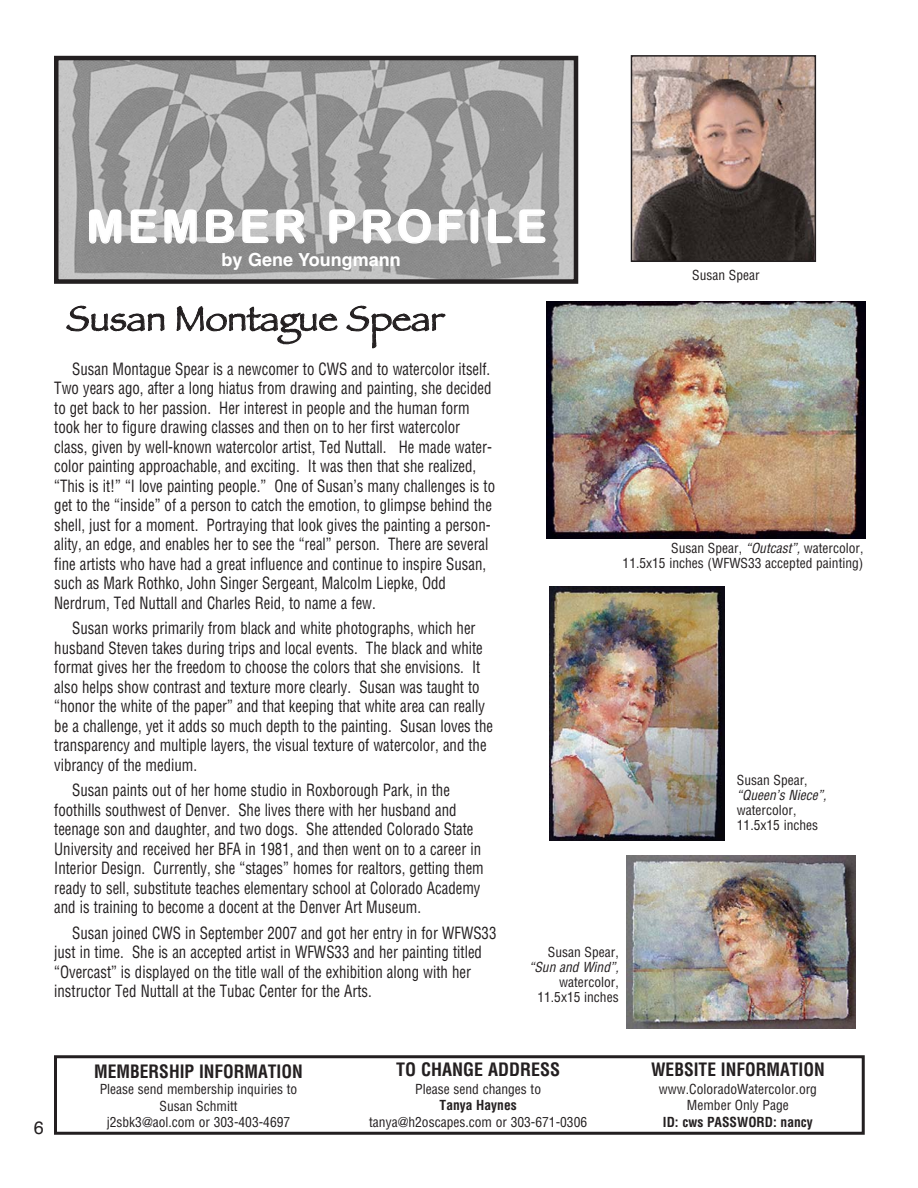
<style>
.page{position:relative;width:918px;height:1188px;background:#fff}
.page>*{position:absolute;margin:0;border:0;box-sizing:border-box;transform-origin:0 0}
.t1{font:45px "Arial Rounded MT Bold";letter-spacing:.085em;color:#fff}
.t2{font:36px "Papyrus";color:#231f20}
.t3{font:700 condensed 18px "Helvetica";color:#231f20}
.t4{font:700 18px "Helvetica";color:#fff}
.t5{font:18px "Helvetica";color:#231f20}
.t6{font:condensed 16.5px/19.5px "Helvetica";color:#231f20;scale:.9 1}
.t7{font:condensed 13.5px/15px "Helvetica";color:#231f20;text-align:right}
.t8{font:700 condensed 13.5px "Helvetica";color:#231f20}
.t9{font:italic condensed 13.5px "Helvetica";color:#231f20}
.s1{font-style:italic}
</style>
<div class="page">
<div style="left:54px;top:1055px;width:811px;height:80px;border:3px solid #231f20"></div>
<img style="left:59px;top:61px;width:514px;height:218px">
<div style="left:54px;top:56px;width:524px;height:228px;border:4px solid #231f20"></div>
<img style="left:634px;top:58px;width:179px;height:201px">
<div style="left:631px;top:55px;width:185px;height:207px;border:2px solid #231f20"></div>
<img style="left:549px;top:586px;width:176px;height:255px">
<img style="left:626px;top:856px;width:230px;height:172px">
<img style="left:547px;top:301px;width:318px;height:238px">
<h1 class="t1" style="left:86px;top:210px;width:462px">MEMBER PROFILE</h1>
<p class="t4" style="left:222px;top:253px;width:181px">by Gene Youngmann</p>
<h2 class="t2" style="left:66px;top:297px;width:379px">Susan Montague Spear</h2>
<p class="t7" style="left:692px;top:269px;width:69px">Susan Spear</p>
<p class="t6" style="left:54px;top:360px;width:491px;text-indent:18px">Susan Montague Spear is a newcomer to CWS and to watercolor itself.<br>Two years ago, after a long hiatus from drawing and painting, she decided to get back to her passion. Her interest in people and the human form took her to figure drawing classes and then on to her first watercolor class, given by well-known watercolor artist, Ted Nuttall. He made water&shy;color painting approachable, and exciting. It was then that she realized, “This is it!” “I love painting people.” One of Susan’s many challenges is to get to the “inside” of a person to catch the emotion, to glimpse behind the shell, just for a moment. Portraying that look gives the painting a person&shy;ality, an edge, and enables her to see the “real” person. There are several fine artists who have had a great influence and continue to inspire Susan, such as Mark Rothko, John Singer Sergeant, Malcolm Liepke, Odd Nerdrum, Ted Nuttall and Charles Reid, to name a few.</p>
<p class="t6" style="left:54px;top:620px;width:489px;text-indent:18px">Susan works primarily from black and white photographs, which her husband Steven takes during trips and local events. The black and white format gives her the freedom to choose the colors that she envisions. It also helps show contrast and texture more clearly. Susan was taught to “honor the white of the paper” and that keeping that white area can really be a challenge, yet it adds so much depth to the painting. Susan loves the transparency and multiple layers, the visual texture of watercolor, and the vibrancy of the medium.</p>
<p class="t6" style="left:54px;top:782px;width:479px;text-indent:18px">Susan paints out of her home studio in Roxborough Park, in the foothills southwest of Denver. She lives there with her husband and teenage son and daughter, and two dogs. She attended Colorado State University and received her BFA in 1981, and then went on to a career in Interior Design. Currently, she “stages” homes for realtors, getting them ready to sell, substitute teaches elementary school at Colorado Academy and is training to become a docent at the Denver Art Museum.</p>
<p class="t6" style="left:54px;top:925px;width:493px;text-indent:18px">Susan joined CWS in September 2007 and got her entry in for WFWS33 just in time. She is an accepted artist in WFWS33 and her painting titled “Overcast” is displayed on the title wall of the exhibition along with her instructor Ted Nuttall at the Tubac Center for the Arts.</p>
<p class="t7" style="left:623px;top:542px;width:242px">Susan Spear, <span class="s1">“Outcast”,</span> watercolor,<br>11.5x15 inches (WFWS33 accepted painting)</p>
<p class="t7" style="left:548px;top:945px;width:72px">Susan Spear,</p>
<p class="t9" style="left:529px;top:962px;width:94px">“Sun and Wind”,</p>
<p class="t7" style="left:537px;top:975px;width:83px">watercolor,<br>11.5x15 inches</p>
<p class="t7" style="left:737px;top:774px;width:72px">Susan Spear,</p>
<p class="t9" style="left:737px;top:790px;width:94px">“Queen’s Niece”,</p>
<p class="t7" style="left:737px;top:804px;width:83px;text-align:left">watercolor,<br>11.5x15 inches</p>
<p class="t5" style="left:34px;top:1121px;width:12px">6</p>
<p class="t3" style="left:94px;top:1064px;width:210px">MEMBERSHIP INFORMATION</p>
<p class="t7" style="left:100px;top:1082px;width:199px;line-height:16.5px;text-align:center">Please send membership inquiries to<br>Susan Schmitt<br>j2sbk3@aol.com or 303-403-4697</p>
<p class="t3" style="left:396px;top:1062px;width:165px">TO CHANGE ADDRESS</p>
<p class="t7" style="left:415px;top:1083px;width:127px">Please send changes to</p>
<p class="t8" style="left:440px;top:1100px;width:79px">Tanya Haynes</p>
<p class="t7" style="left:369px;top:1115px;width:219px">tanya@h2oscapes.com or 303-671-0306</p>
<p class="t3" style="left:651px;top:1063px;width:175px">WEBSITE INFORMATION</p>
<p class="t7" style="left:659px;top:1082px;width:160px;line-height:16.2px;text-align:center">www.ColoradoWatercolor.org<br>Member Only Page</p>
<p class="t8" style="left:663px;top:1117px;width:151px">ID: cws PASSWORD: nancy</p>
</div>
